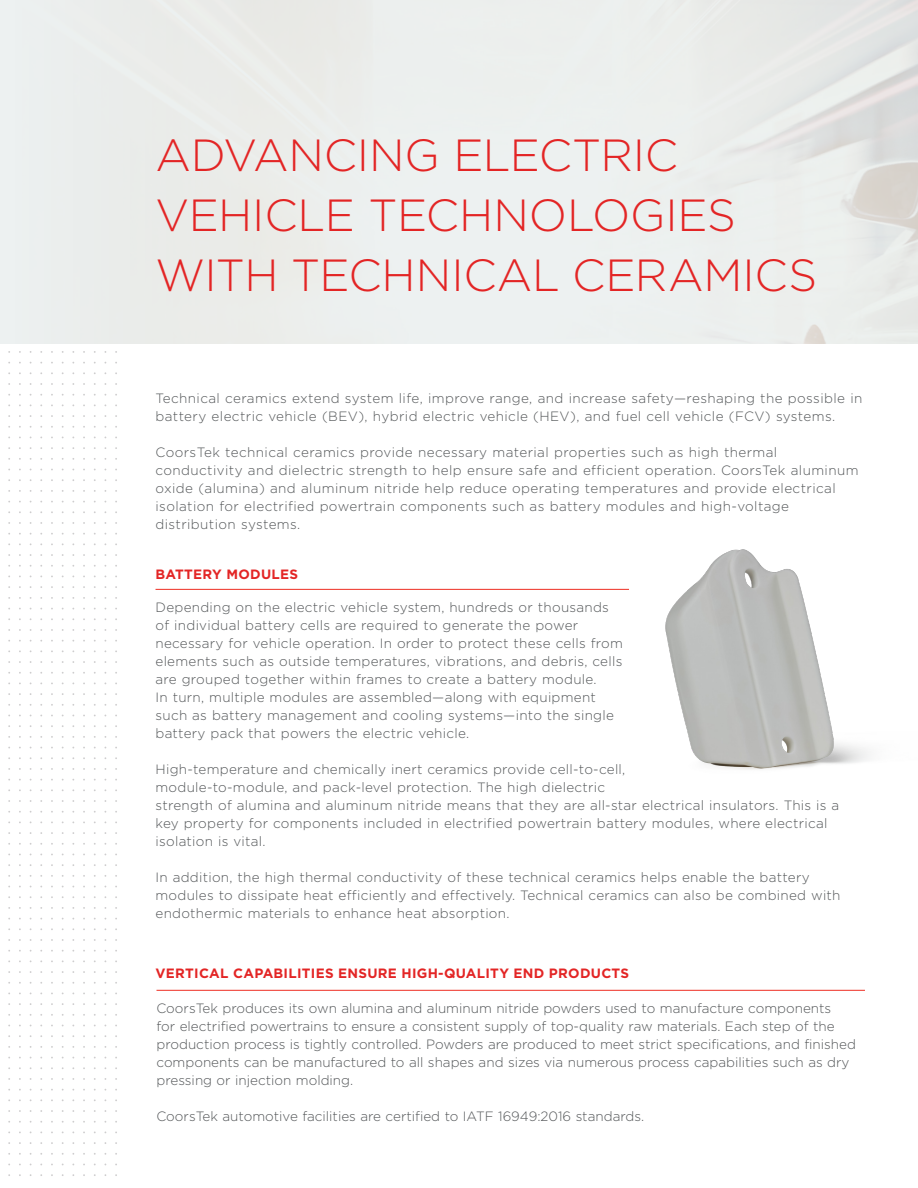
<style>
.page{position:relative;width:918px;height:1188px;background:#fff}
.page>*{position:absolute;margin:0;border:0;box-sizing:border-box;transform-origin:0 0}
.t1{font:300 45px/60px "Gotham";letter-spacing:-.005em;color:#e32525}
.Body_Copy{font:300 13.5px/18px "Gotham";letter-spacing:.02em;color:#545759}
.Body_Copy-2{font:300 13.5px/18px "Gotham";color:#545759}
.Page_Title{font:700 13.5px "Gotham";letter-spacing:.02em;color:#e32525}
</style>
<div class="page">
<hr style="left:156px;top:589px;width:473px;height:1px;background:#ee2e22">
<hr style="left:157px;top:990px;width:708px;height:1px;background:#ee2e22">
<img style="left:665px;top:549px;width:205px;height:221px">
<p class="t1" style="left:156px;top:124px;width:663px">ADVANCING ELECTRIC<br>VEHICLE TECHNOLOGIES<br>WITH TECHNICAL CERAMICS</p>
<p class="Body_Copy" style="left:156px;top:389px;width:708px">Technical ceramics extend system life, improve range, and increase safety—reshaping the possible in battery electric vehicle (BEV), hybrid electric vehicle (HEV), and fuel cell vehicle (FCV) systems.</p>
<p class="Body_Copy" style="left:156px;top:443px;width:705px">CoorsTek technical ceramics provide necessary material properties such as high thermal conductivity and dielectric strength to help ensure safe and efficient operation. CoorsTek aluminum oxide (alumina) and aluminum nitride help reduce operating temperatures and provide electrical isolation for electrified powertrain components such as battery modules and high-voltage distribution systems.</p>
<p class="Page_Title" style="left:156px;top:565px;width:144px">BATTERY MODULES</p>
<p class="Body_Copy" style="left:156px;top:598px;width:469px">Depending on the electric vehicle system, hundreds or thousands of individual battery cells are required to generate the power necessary for vehicle operation. In order to protect these cells from elements such as outside temperatures, vibrations, and debris, cells are grouped together within frames to create a battery module.<br>In turn, multiple modules are assembled—along with equipment such as battery management and cooling systems—into the single battery pack that powers the electric vehicle.</p>
<p class="Body_Copy" style="left:156px;top:760px;width:685px">High-temperature and chemically inert ceramics provide cell-to-cell,<br>module-to-module, and pack-level protection. The high dielectric<br>strength of alumina and aluminum nitride means that they are all-star electrical insulators. This is a key property for components included in electrified powertrain battery modules, where electrical isolation is vital.</p>
<p class="Body_Copy" style="left:156px;top:868px;width:687px">In addition, the high thermal conductivity of these technical ceramics helps enable the battery modules to dissipate heat efficiently and effectively. Technical ceramics can also be combined with endothermic materials to enhance heat absorption.</p>
<p class="Page_Title" style="left:156px;top:964px;width:475px">VERTICAL CAPABILITIES ENSURE HIGH-QUALITY END PRODUCTS</p>
<p class="Body_Copy-2" style="left:157px;top:999px;width:701px">CoorsTek produces its own alumina and aluminum nitride powders used to manufacture components<br>for electrified powertrains to ensure a consistent supply of top-quality raw materials. Each step of the production process is tightly controlled. Powders are produced to meet strict specifications, and finished components can be manufactured to all shapes and sizes via numerous process capabilities such as dry pressing or injection molding.</p>
<p class="Body_Copy-2" style="left:157px;top:1107px;width:489px">CoorsTek automotive facilities are certified to IATF 16949:2016 standards.</p>
</div>
